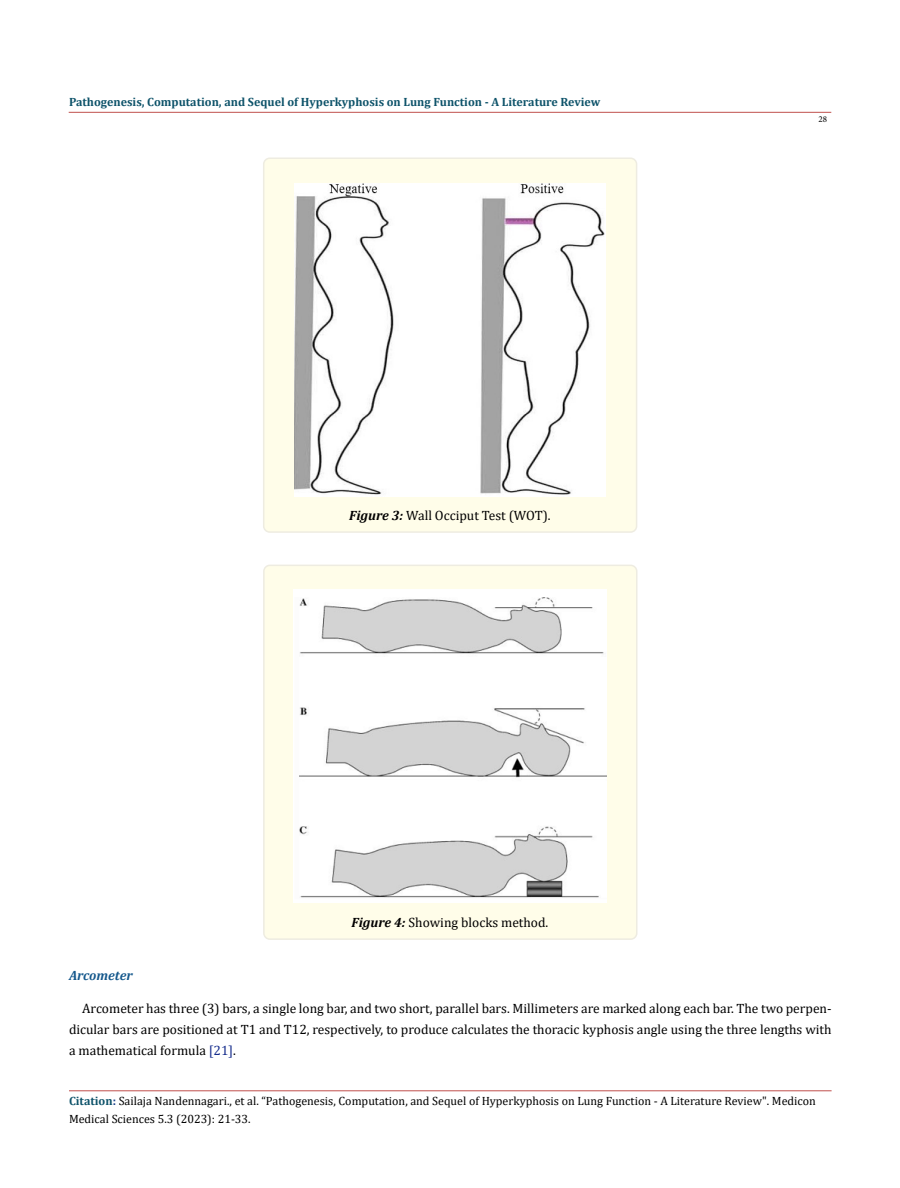
<style>
.page{position:relative;width:900px;height:1188px;background:#fff}
.page>*{position:absolute;margin:0;border:0;box-sizing:border-box;transform-origin:0 0}
.t1{font:13.5px/21px "Cambria";color:#000;text-align:justify}
.t2{font:italic 700 13.5px "Cambria";color:#15588c}
.t3{font:12px/18px "Cambria";color:#000}
.t4{font:700 12px "Cambria";color:#0e536a}
.t5{font:9px "Minion Pro";color:#000}
.s1{font-weight:700;font-style:italic}
.s2{color:#152c8c}
.s3{font-weight:700;color:#0e536a}
.s4{font-weight:700;color:#173e88}
</style>
<div class="page">
<hr style="left:69px;top:1091px;width:763px;height:1px;background:#c0504d">
<hr style="left:69px;top:112px;width:762px;height:1px;background:#c0504d">
<div style="left:264px;top:158px;width:373px;height:374px;background:#fffde9;border-radius:6px"></div>
<div style="left:263px;top:158px;width:374px;height:375px;border:2px solid #eeece1;border-radius:6px"></div>
<img style="left:294px;top:184px;width:312px;height:313px">
<div style="left:264px;top:565px;width:373px;height:374px;background:#fffde9;border-radius:6px"></div>
<div style="left:263px;top:565px;width:375px;height:375px;border:2px solid #eeece1;border-radius:6px"></div>
<img style="left:293px;top:590px;width:314px;height:312px">
<p class="t4" style="left:69px;top:93px;width:533px">Pathogenesis, Computation, and Sequel of Hyperkyphosis on Lung Function - A Literature Review</p>
<p class="t1" style="left:349px;top:505px;width:203px"><span class="s1">Figure 3:</span> Wall Occiput Test (WOT).</p>
<p class="t1" style="left:352px;top:912px;width:198px"><span class="s1">Figure 4:</span> Showing blocks method.</p>
<p class="t5" style="left:818px;top:113px;width:10px">28</p>
<p class="t2" style="left:69px;top:966px;width:65px">Arcometer</p>
<p class="t1" style="left:69px;top:998px;width:764px;text-indent:13px">Arcometer has three (3) bars, a single long bar, and two short, parallel bars. Millimeters are marked along each bar. The two perpen&shy;dicular bars are positioned at T1 and T12, respectively, to produce calculates the thoracic kyphosis angle using the three lengths with a mathematical formula <span class="s2">[21]</span>.</p>
<p class="t3" style="left:69px;top:1092px;width:748px"><span class="s3">Citation</span><span class="s4">:</span> Sailaja Nandennagari., et al. “Pathogenesis, Computation, and Sequel of Hyperkyphosis on Lung Function - A Literature Review". Medicon<br>Medical Sciences 5.3 (2023): 21-33.</p>
</div>
